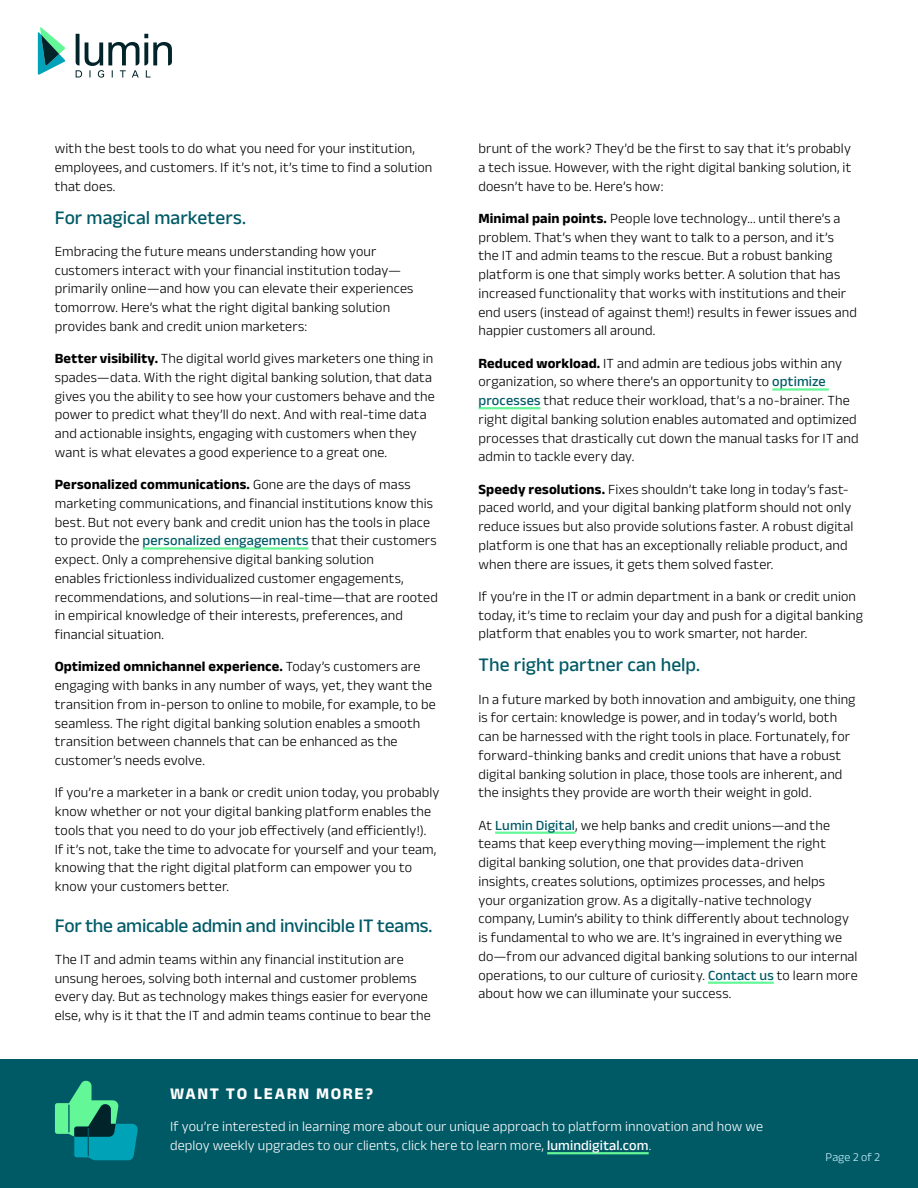
<style>
.page{position:relative;width:918px;height:1188px;background:#fff}
.page>*{position:absolute;margin:0;border:0;box-sizing:border-box;transform-origin:0 0}
.Lumin_body{font:500 19.5px "Anek Latin";letter-spacing:-.005em;color:#005a66}
.t1{font:700 16.5px "Anek Latin";letter-spacing:.1em;color:#fff}
.Lumin_body-2{font:300 14.25px/18.8px "Anek Latin";letter-spacing:.01em;color:#000}
.t2{font:300 14.25px/18.8px "Anek Latin";letter-spacing:.01em;color:#fff}
.t3{font:300 12px "Anek Latin";letter-spacing:.015em;color:#c5f0fc}
.s1{font-weight:700}
.s2{font-weight:500;color:#005a66}
.s3{font-weight:500}
</style>
<div class="page">
<svg style="left:76px;top:34px;width:96px;height:44px"></svg>
<svg style="left:38px;top:27px;width:27px;height:48px"></svg>
<hr style="left:143px;top:547px;width:165px;height:3px;background:#64f797">
<hr style="left:772px;top:388px;width:57px;height:3px;background:#64f797">
<hr style="left:478px;top:407px;width:62px;height:2px;background:#64f797">
<hr style="left:495px;top:832px;width:80px;height:2px;background:#64f797">
<hr style="left:708px;top:982px;width:66px;height:2px;background:#64f797">
<div style="left:0;top:1059px;width:918px;height:129px;background:#005a66"></div>
<hr style="left:547px;top:1152px;width:102px;height:2px;background:#64f797">
<svg style="left:55px;top:1081px;width:83px;height:79px"></svg>
<p class="Lumin_body-2" style="left:55px;top:138px;width:379px">with the best tools to do what you need for your institution, employees, and customers. If it’s not, it’s time to find a solution that does.</p>
<p class="Lumin_body" style="left:55px;top:204px;width:193px">For magical marketers.</p>
<p class="Lumin_body-2" style="left:55px;top:241px;width:360px">Embracing the future means understanding how your customers interact with your financial institution today— primarily online—and how you can elevate their experiences tomorrow. Here’s what the right digital banking solution provides bank and credit union marketers:</p>
<p class="Lumin_body-2" style="left:55px;top:348px;width:382px"><span class="s1">Better visibility.</span> The digital world gives marketers one thing in spades—data. With the right digital banking solution, that data gives you the ability to see how your customers behave and the power to predict what they’ll do next. And with real-time data and actionable insights, engaging with customers when they want is what elevates a good experience to a great one.</p>
<p class="Lumin_body-2" style="left:55px;top:474px;width:385px"><span class="s1">Personalized communications.</span> Gone are the days of mass marketing communications, and financial institutions know this best. But not every bank and credit union has the tools in place to provide the <span class="s2">personalized engagements</span> that their customers expect. Only a comprehensive digital banking solution<br>enables frictionless individualized customer engagements, recommendations, and solutions—in real-time—that are rooted in empirical knowledge of their interests, preferences, and financial situation.</p>
<p class="Lumin_body-2" style="left:55px;top:657px;width:383px"><span class="s1">Optimized omnichannel experience.</span> Today’s customers are engaging with banks in any number of ways, yet, they want the transition from in-person to online to mobile, for example, to be seamless. The right digital banking solution enables a smooth transition between channels that can be enhanced as the customer’s needs evolve.</p>
<p class="Lumin_body-2" style="left:55px;top:783px;width:386px">If you’re a marketer in a bank or credit union today, you probably know whether or not your digital banking platform enables the tools that you need to do your job effectively (and efficiently!).<br>If it’s not, take the time to advocate for yourself and your team, knowing that the right digital platform can empower you to know your customers better.</p>
<p class="Lumin_body" style="left:55px;top:912px;width:379px">For the amicable admin and invincible IT teams.</p>
<p class="Lumin_body-2" style="left:55px;top:949px;width:378px">The IT and admin teams within any financial institution are unsung heroes, solving both internal and customer problems every day. But as technology makes things easier for everyone else, why is it that the IT and admin teams continue to bear the</p>
<p class="Lumin_body-2" style="left:478px;top:138px;width:375px;text-align:justify">brunt of the work? They’d be the first to say that it’s probably a tech issue. However, with the right digital banking solution, it doesn’t have to be. Here’s how:</p>
<p class="Lumin_body-2" style="left:478px;top:208px;width:380px"><span class="s1">Minimal pain points.</span> People love technology... until there’s a problem. That’s when they want to talk to a person, and it’s the IT and admin teams to the rescue. But a robust banking platform is one that simply works better. A solution that has increased functionality that works with institutions and their end users (instead of against them!) results in fewer issues and happier customers all around.</p>
<p class="Lumin_body-2" style="left:478px;top:353px;width:382px"><span class="s1">Reduced workload.</span> IT and admin are tedious jobs within any organization, so where there’s an opportunity to <span class="s2">optimize processes</span> that reduce their workload, that’s a no-brainer. The right digital banking solution enables automated and optimized processes that drastically cut down the manual tasks for IT and admin to tackle every day.</p>
<p class="Lumin_body-2" style="left:478px;top:479px;width:377px"><span class="s1">Speedy resolutions.</span> Fixes shouldn’t take long in today’s fast&shy;paced world, and your digital banking platform should not only reduce issues but also provide solutions faster. A robust digital platform is one that has an exceptionally reliable product, and when there are issues, it gets them solved faster.</p>
<p class="Lumin_body-2" style="left:478px;top:586px;width:386px">If you’re in the IT or admin department in a bank or credit union today, it’s time to reclaim your day and push for a digital banking platform that enables you to work smarter, not harder.</p>
<p class="Lumin_body" style="left:478px;top:652px;width:223px">The right partner can help.</p>
<p class="Lumin_body-2" style="left:478px;top:689px;width:378px">In a future marked by both innovation and ambiguity, one thing is for certain: knowledge is power, and in today’s world, both can be harnessed with the right tools in place. Fortunately, for forward-thinking banks and credit unions that have a robust digital banking solution in place, those tools are inherent, and the insights they provide are worth their weight in gold.</p>
<p class="Lumin_body-2" style="left:478px;top:815px;width:381px">At <span class="s2">Lumin Digital</span>, we help banks and credit unions—and the teams that keep everything moving—implement the right digital banking solution, one that provides data-driven<br>insights, creates solutions, optimizes processes, and helps<br>your organization grow. As a digitally-native technology company, Lumin’s ability to think differently about technology is fundamental to who we are. It’s ingrained in everything we do—from our advanced digital banking solutions to our internal operations, to our culture of curiosity. <span class="s2">Contact us</span> to learn more about how we can illuminate your success.</p>
<p class="t1" style="left:170px;top:1082px;width:204px">WANT TO LEARN MORE?</p>
<p class="t2" style="left:170px;top:1117px;width:594px">If you’re interested in learning more about our unique approach to platform innovation and how we deploy weekly upgrades to our clients, click here to learn more, <span class="s3">lumindigital.com</span>.</p>
<p class="t3" style="left:826px;top:1149px;width:56px">Page 2 of 2</p>
</div>
